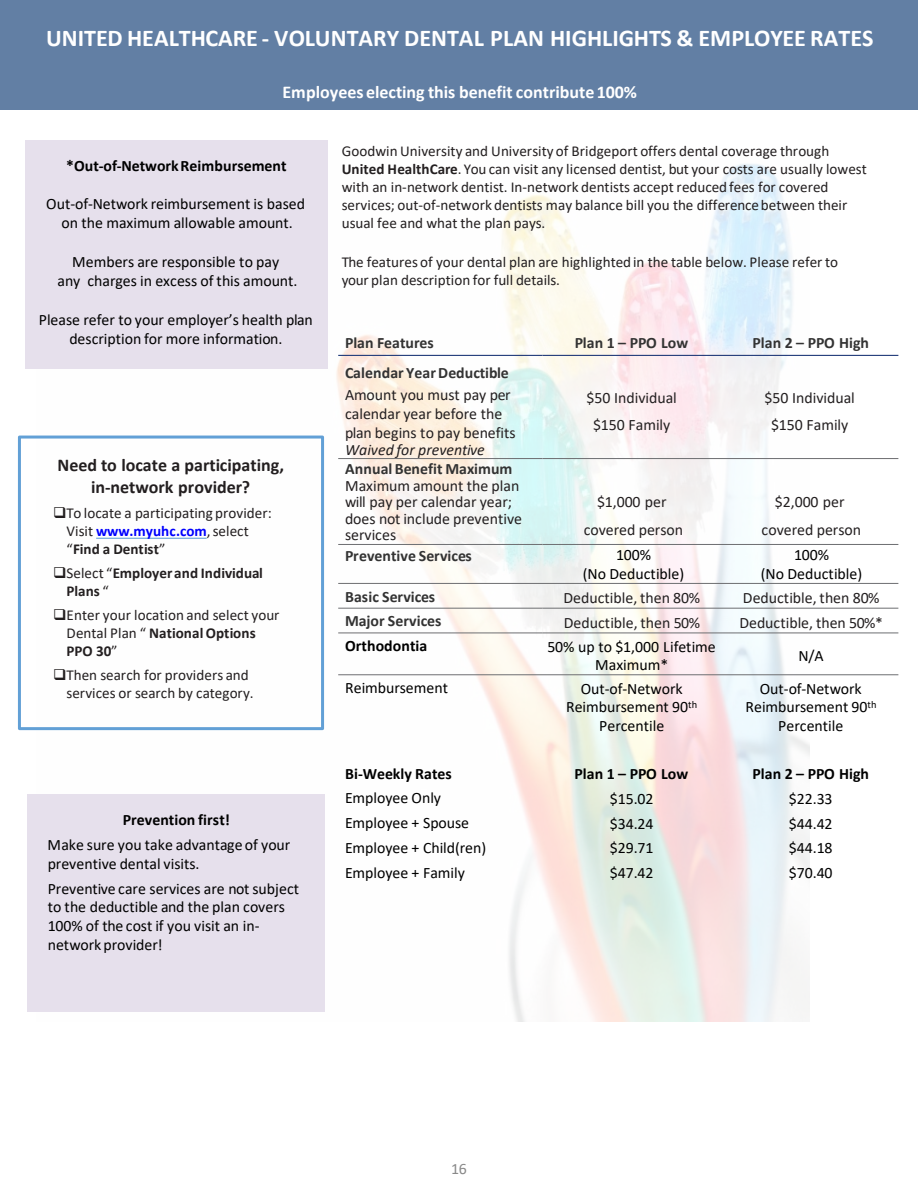
<style>
.page{position:relative;width:918px;height:1188px;background:#fff}
.page>*{position:absolute;margin:0;border:0;box-sizing:border-box;transform-origin:0 0}
.t1{font:700 24.15px "Calibri";color:#fff}
.t2{font:700 18px/21.6px "Calibri";color:#231f20;text-align:center}
.t3{font:700 18px "Calibri";letter-spacing:-.005em;color:#fff}
.t4{font:15.9px/18.9px "Calibri";color:#000;text-align:center}
.t5{font:15.9px/16.5px "Calibri";color:#231f20}
.t6{font:700 15.9px "Calibri";letter-spacing:.005em;color:#333}
.t7{font:700 15.9px "Calibri";letter-spacing:.005em;color:#000}
.t8{font:italic 15.9px "Calibri";color:#231f20}
.t9{font:15.9px "Calibri";color:#898989}
.t10{font:15.15px/18px "Calibri";color:#231f20}
.t11{font:700 15.15px/18px "Calibri";color:#231f20}
.s1{font-weight:700;color:#00f}
.s2{font-weight:700}
.s3{font-weight:400}
.s4{font-weight:700;color:#333}
</style>
<div class="page">
<div style="left:0;top:0;width:918px;height:109px;background:#627fa4"></div>
<hr style="left:338px;top:355px;width:205px;height:1px;background:#233c7a">
<hr style="left:543px;top:355px;width:355px;height:1px;background:#233c7a">
<hr style="left:338px;top:458px;width:205px;height:1px;background:#6d6e71">
<hr style="left:543px;top:458px;width:355px;height:1px;background:#6d6e71">
<hr style="left:338px;top:544px;width:205px;height:1px;background:#6d6e71">
<hr style="left:543px;top:544px;width:355px;height:1px;background:#6d6e71">
<hr style="left:338px;top:583px;width:560px;height:1px;background:#6d6e71">
<hr style="left:338px;top:608px;width:205px;height:1px;background:#6d6e71">
<hr style="left:543px;top:608px;width:355px;height:1px;background:#6d6e71">
<hr style="left:338px;top:633px;width:205px;height:1px;background:#6d6e71">
<hr style="left:543px;top:633px;width:355px;height:1px;background:#6d6e71">
<hr style="left:338px;top:674px;width:560px;height:1px;background:#6d6e71">
<div style="left:18px;top:436px;width:306px;height:294px;border:3px solid #62a0d6"></div>
<svg style="left:96px;top:538px;width:111px;height:1px"></svg>
<div style="left:27px;top:794px;width:298px;height:217px;background:#e6e0ec"></div>
<div style="left:25px;top:140px;width:303px;height:229px;background:#e6e0ec"></div>
<h2 class="t1" style="left:46px;top:21px;width:829px">UNITED HEALTHCARE - VOLUNTARY DENTAL PLAN HIGHLIGHTS &amp; EMPLOYEE RATES</h2>
<h2 class="t3" style="left:283px;top:79px;width:356px">Employees electing this benefit contribute 100%</h2>
<p class="t7" style="left:66px;top:154px;width:222px">*Out-of-NetworkReimbursement</p>
<p class="t4" style="left:46px;top:194px;width:260px">Out-of-Network reimbursement is based</p>
<p class="t4" style="left:61px;top:213px;width:233px">on the maximum allowable amount.</p>
<p class="t4" style="left:72px;top:252px;width:208px">Members are responsible to pay</p>
<p class="t4" style="left:57px;top:271px;width:242px">any charges in excess of this amount.</p>
<p class="t4" style="left:39px;top:310px;width:275px">Please refer to your employer’s health plan description for more information.</p>
<p class="t2" style="left:58px;top:454px;width:228px">Need to locate a participating, in-network provider?</p>
<p class="t10" style="left:67px;top:504px;width:207px;text-indent:-13px">❑To locate a participating provider:<br>Visit <span class="s1">www.myuhc.com</span>,select “<span class="s2">Find a Dentist</span>”</p>
<p class="t11" style="left:67px;top:563px;width:198px;text-indent:-13px">❑<span class="s3">Select “</span>Employer and Individual<br>Plans <span class="s3">“</span></p>
<p class="t10" style="left:67px;top:605px;width:214px;text-indent:-13px">❑Enter your location and select your<br>Dental Plan “ <span class="s2">National Options<br>PPO 30</span>”</p>
<p class="t10" style="left:67px;top:665px;width:189px;text-indent:-13px">❑Then search for providers and services or search by category.</p>
<p class="t7" style="left:123px;top:808px;width:109px">Prevention first!</p>
<p class="t4" style="left:48px;top:834px;width:244px;text-align:left">Make sure you take advantage of your preventive dental visits.</p>
<p class="t4" style="left:48px;top:878px;width:253px;text-align:left">Preventive care services are not subject to the deductible and the plan covers<br>100% of the cost if you visit an in&shy;network provider!</p>
<p class="t10" style="left:342px;top:141px;width:526px">Goodwin University and University of Bridgeport offers dental coverage through <span class="s2">United HealthCare</span>. You can visit any licensed dentist, but your costs are usually lowest with an in-network dentist. In-network dentists accept reduced fees for covered services; out-of-network dentists may balance bill you the difference between their usual fee and what the plan pays.</p>
<p class="t10" style="left:342px;top:252px;width:498px">The features of your dental plan are highlightedin the table below. Please refer to your plan description for full details.</p>
<p class="t6" style="left:345px;top:331px;width:90px">Plan Features</p>
<p class="t6" style="left:575px;top:331px;width:115px">Plan 1 – PPO Low</p>
<p class="t6" style="left:753px;top:331px;width:118px">Plan 2 – PPO High</p>
<p class="t6" style="left:345px;top:362px;width:165px">Calendar YearDeductible</p>
<p class="t5" style="left:345px;top:385px;width:172px;line-height:18.9px">Amount you must pay per calendar year before the plan begins to pay benefits</p>
<p class="t8" style="left:345px;top:438px;width:141px">Waived for preventive</p>
<p class="t5" style="left:587px;top:389px;width:92px">$50 Individual</p>
<p class="t5" style="left:593px;top:416px;width:79px">$150 Family</p>
<p class="t5" style="left:765px;top:389px;width:92px">$50 Individual</p>
<p class="t5" style="left:771px;top:416px;width:79px">$150 Family</p>
<p class="t5" style="left:345px;top:460px;width:179px"><span class="s4">AnnualBenefit Maximum<br></span>Maximum amount the plan will pay per calendar year; does not include preventive services</p>
<p class="t5" style="left:597px;top:493px;width:71px">$1,000 per</p>
<p class="t5" style="left:584px;top:521px;width:101px">covered person</p>
<p class="t6" style="left:345px;top:545px;width:128px">Preventive Services</p>
<p class="t4" style="left:616px;top:545px;width:37px">100%</p>
<p class="t4" style="left:583px;top:563px;width:103px">(No Deductible)</p>
<p class="t5" style="left:775px;top:493px;width:71px">$2,000 per</p>
<p class="t5" style="left:762px;top:521px;width:101px">covered person</p>
<p class="t4" style="left:794px;top:545px;width:37px">100%</p>
<p class="t4" style="left:761px;top:563px;width:103px">(No Deductible)</p>
<p class="t6" style="left:345px;top:585px;width:92px">Basic Services</p>
<p class="t5" style="left:564px;top:589px;width:138px">Deductible, then 80%</p>
<p class="t5" style="left:743px;top:589px;width:138px">Deductible, then 80%</p>
<p class="t6" style="left:345px;top:610px;width:98px">Major Services</p>
<p class="t5" style="left:564px;top:614px;width:138px">Deductible, then 50%</p>
<p class="t5" style="left:739px;top:614px;width:145px">Deductible, then 50%*</p>
<p class="t7" style="left:345px;top:635px;width:84px">Orthodontia</p>
<p class="t4" style="left:547px;top:637px;width:170px">50% up to $1,000 Lifetime<br>Maximum*</p>
<p class="t4" style="left:798px;top:646px;width:27px">N/A</p>
<p class="t4" style="left:345px;top:678px;width:104px">Reimbursement</p>
<p class="t4" style="left:566px;top:678px;width:133px">Out-of-Network<br>Reimbursement 90<sup>th<br></sup>Percentile</p>
<p class="t4" style="left:745px;top:678px;width:133px">Out-of-Network<br>Reimbursement 90<sup>th<br></sup>Percentile</p>
<p class="t7" style="left:345px;top:762px;width:108px">Bi-Weekly Rates</p>
<p class="t7" style="left:575px;top:763px;width:115px">Plan 1 – PPO Low</p>
<p class="t7" style="left:753px;top:763px;width:118px">Plan 2 – PPO High</p>
<p class="t4" style="left:345px;top:788px;width:98px">Employee Only</p>
<p class="t4" style="left:610px;top:789px;width:45px">$15.02</p>
<p class="t4" style="left:789px;top:789px;width:45px">$22.33</p>
<p class="t4" style="left:345px;top:813px;width:126px">Employee + Spouse</p>
<p class="t4" style="left:610px;top:813px;width:45px">$34.24</p>
<p class="t4" style="left:789px;top:813px;width:45px">$44.42</p>
<p class="t4" style="left:345px;top:838px;width:143px">Employee + Child(ren)</p>
<p class="t4" style="left:610px;top:838px;width:45px">$29.71</p>
<p class="t4" style="left:789px;top:838px;width:45px">$44.18</p>
<p class="t4" style="left:345px;top:862px;width:121px">Employee + Family</p>
<p class="t4" style="left:610px;top:863px;width:45px">$47.42</p>
<p class="t4" style="left:789px;top:863px;width:45px">$70.40</p>
<p class="t9" style="left:451px;top:1158px;width:17px">16</p>
</div>
